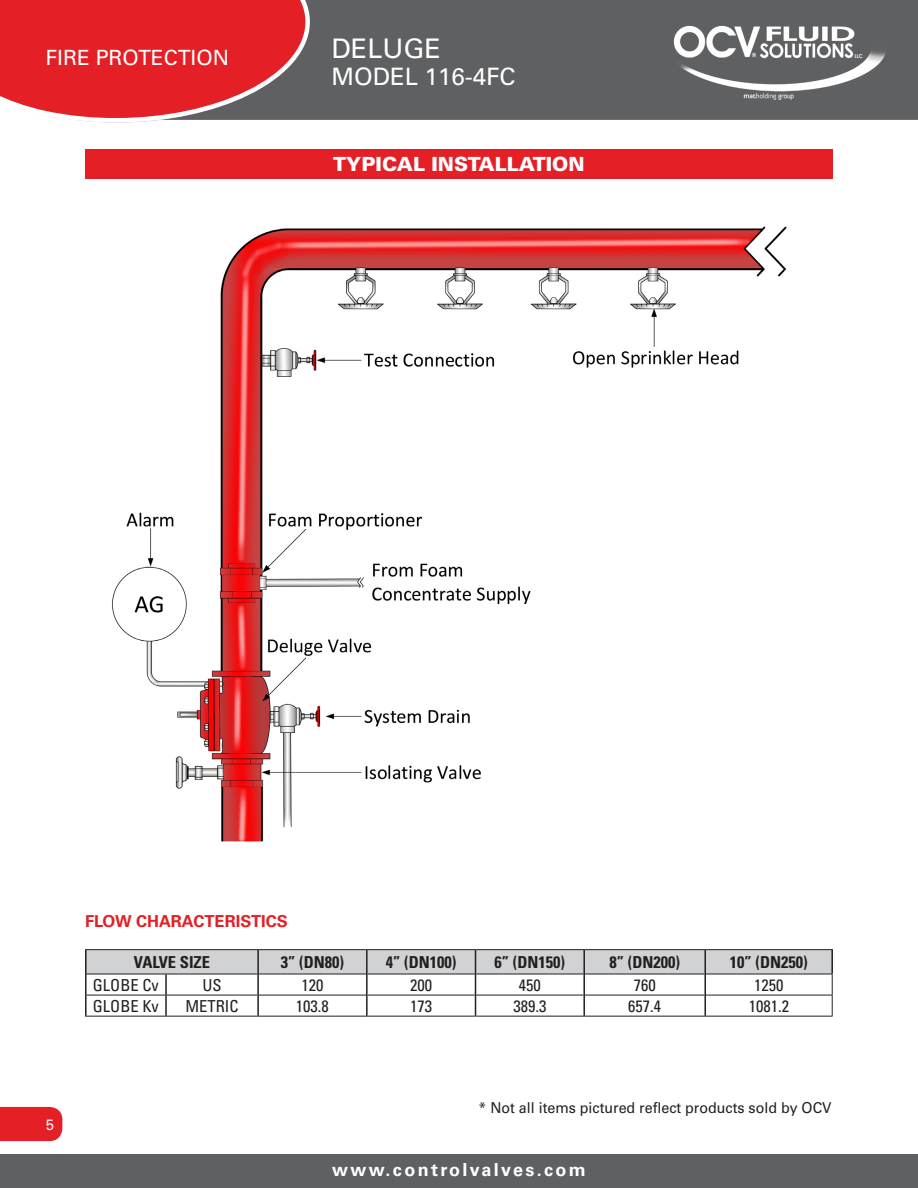
<style>
.page{position:relative;width:918px;height:1188px;background:#fff}
.page>*{position:absolute;margin:0;border:0;box-sizing:border-box;transform-origin:0 0}
.t1{font:27px "Univers LT Std";color:#fff}
.t2{font:24px "Univers LT Std";color:#fff}
.t3{font:21px "Univers LT Std";color:#fff}
.t4{font:900 19.5px "Univers LT Std";color:#fff}
.t5{font:700 18px "Univers LT Std";letter-spacing:.13em;color:#fff}
.רגיל{font:condensed 16.5px "Univers LT Std";color:#231f20}
.רגיל-2{font:700 condensed 16.5px "Univers LT Std";color:#231f20}
.t6{font:700 16.5px "Univers LT Std";color:#e41f25}
.t7{font:15px "Univers LT Std";color:#231f20;scale:.95 1}
.t8{font:15px "Univers LT Std";color:#fff}
</style>
<div class="page">
<div style="left:340px;top:0;width:578px;height:120px;background:#5f6062"></div>
<svg style="left:0;top:0;width:340px;height:123px;background:#cf3a3f"></svg>
<div style="left:0;top:1154px;width:918px;height:34px;background:#5f6062"></div>
<div style="left:0;top:1107px;width:62px;height:34px;background:#e41f25"></div>
<img style="left:667px;top:0;width:219px;height:100px">
<hr style="left:85px;top:1016px;width:81px;height:1px;background:#231f20">
<hr style="left:166px;top:1016px;width:92px;height:1px;background:#231f20">
<hr style="left:258px;top:1016px;width:109px;height:1px;background:#231f20">
<hr style="left:367px;top:1016px;width:109px;height:1px;background:#231f20">
<hr style="left:476px;top:1016px;width:108px;height:1px;background:#231f20">
<hr style="left:584px;top:1016px;width:121px;height:1px;background:#231f20">
<hr style="left:705px;top:1016px;width:128px;height:1px;background:#231f20">
<hr style="left:85px;top:949px;width:81px;height:1px;background:#231f20">
<hr style="left:166px;top:949px;width:92px;height:1px;background:#231f20">
<hr style="left:258px;top:949px;width:109px;height:1px;background:#231f20">
<hr style="left:367px;top:949px;width:109px;height:1px;background:#231f20">
<hr style="left:476px;top:949px;width:108px;height:1px;background:#231f20">
<hr style="left:584px;top:949px;width:121px;height:1px;background:#231f20">
<hr style="left:705px;top:949px;width:128px;height:1px;background:#231f20">
<hr style="left:85px;top:950px;width:2px;height:24px;background:#231f20">
<hr style="left:85px;top:974px;width:2px;height:21px;background:#231f20">
<hr style="left:85px;top:995px;width:2px;height:21px;background:#231f20">
<svg style="left:86px;top:950px;width:747px;height:66px"></svg>
<img style="left:112px;top:226px;width:675px;height:616px">
<div style="left:85px;top:150px;width:748px;height:29px;background:#e41f25"></div>
<p class="t3" style="left:45px;top:45px;width:185px">FIRE PROTECTION</p>
<h1 class="t1" style="left:331px;top:33px;width:111px">DELUGE</h1>
<h2 class="t2" style="left:331px;top:63px;width:186px">MODEL 116-4FC</h2>
<p class="t4" style="left:333px;top:152px;width:253px">TYPICAL INSTALLATION</p>
<p class="t6" style="left:85px;top:912px;width:204px">FLOW CHARACTERISTICS</p>
<p class="רגיל-2" style="left:134px;top:952px;width:78px">VALVE SIZE</p>
<p class="רגיל-2" style="left:281px;top:952px;width:65px">3” (DN80)</p>
<p class="רגיל-2" style="left:386px;top:952px;width:72px">4” (DN100)</p>
<p class="רגיל-2" style="left:495px;top:952px;width:72px">6” (DN150)</p>
<p class="רגיל-2" style="left:609px;top:952px;width:72px">8” (DN200)</p>
<p class="רגיל-2" style="left:730px;top:952px;width:79px">10” (DN250)</p>
<p class="רגיל" style="left:93px;top:974px;width:67px">GLOBE Cv</p>
<p class="רגיל" style="left:202px;top:974px;width:21px">US</p>
<p class="רגיל" style="left:301px;top:974px;width:23px">120</p>
<p class="רגיל" style="left:410px;top:974px;width:23px">200</p>
<p class="רגיל" style="left:519px;top:974px;width:23px">450</p>
<p class="רגיל" style="left:634px;top:974px;width:23px">760</p>
<p class="רגיל" style="left:754px;top:974px;width:31px">1250</p>
<p class="רגיל" style="left:93px;top:995px;width:67px">GLOBE Kv</p>
<p class="רגיל" style="left:185px;top:995px;width:55px">METRIC</p>
<p class="רגיל" style="left:296px;top:995px;width:34px">103.8</p>
<p class="רגיל" style="left:410px;top:995px;width:23px">173</p>
<p class="רגיל" style="left:513px;top:995px;width:34px">389.3</p>
<p class="רגיל" style="left:628px;top:995px;width:34px">657.4</p>
<p class="רגיל" style="left:749px;top:995px;width:42px">1081.2</p>
<p class="t8" style="left:46px;top:1115px;width:10px">5</p>
<p class="t7" style="left:479px;top:1099px;width:373px">* Not all items pictured reflect products sold by OCV</p>
<p class="t5" style="left:332px;top:1159px;width:255px">www.controlvalves.com</p>
</div>
